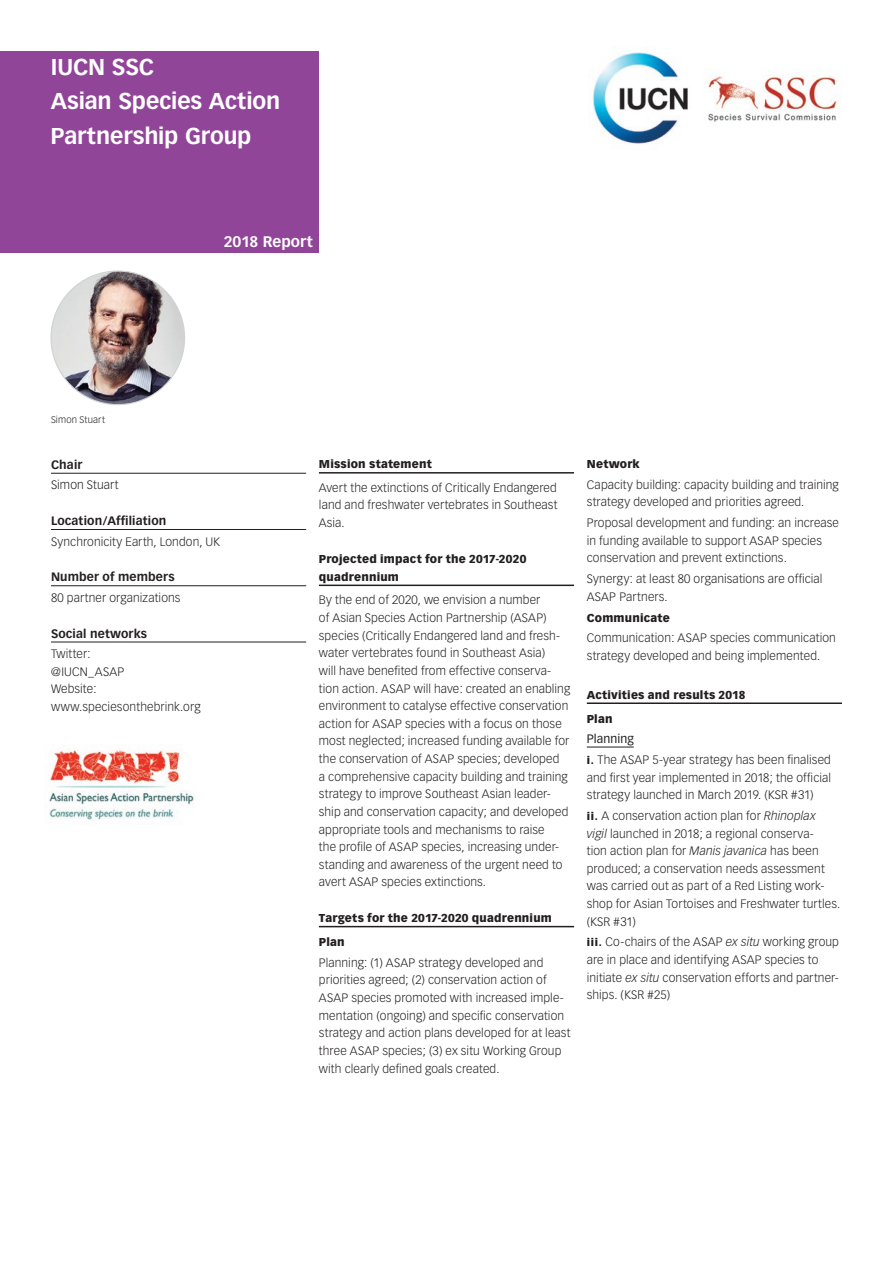
<style>
.page{position:relative;width:893px;height:1263px;background:#fff}
.page>*{position:absolute;margin:0;border:0;box-sizing:border-box;transform-origin:0 0}
.t1{font:700 22.5px/34.5px "Vectora LH";letter-spacing:-.005em;color:#fff}
.t2{font:700 15px "Vectora LH";color:#fff}
.t3{font:300 12px/17.7px "Vectora LH";letter-spacing:.01em;color:#231f20}
.t4{font:700 12px "Vectora LH";letter-spacing:.01em;color:#231f20}
.t5{font:900 11.25px/24.2px "Vectora LH";letter-spacing:.015em;color:#231f20}
.t6{font:300 9.45px "Vectora LH";letter-spacing:.02em;color:#231f20}
.s1{font-weight:400}
.s2{font-weight:900;font-size:10.5px}
.s3{font-style:italic}
</style>
<div class="page">
<hr style="left:319px;top:472px;width:255px;height:2px;background:#231f20">
<hr style="left:319px;top:585px;width:255px;height:1px;background:#231f20">
<hr style="left:319px;top:926px;width:255px;height:1px;background:#231f20">
<hr style="left:587px;top:702px;width:255px;height:2px;background:#231f20">
<hr style="left:587px;top:747px;width:47px;height:1px;background:#231f20">
<div style="left:0;top:51px;width:319px;height:202px;background:#914599"></div>
<img style="left:593px;top:52px;width:244px;height:92px">
<hr style="left:51px;top:473px;width:255px;height:1px;background:#231f20">
<hr style="left:51px;top:529px;width:255px;height:1px;background:#231f20">
<hr style="left:51px;top:585px;width:255px;height:1px;background:#231f20">
<hr style="left:51px;top:642px;width:255px;height:1px;background:#231f20">
<img style="left:51px;top:271px;width:134px;height:134px;border-radius:67px">
<img style="left:49px;top:749px;width:145px;height:71px">
<h1 class="t1" style="left:51px;top:50px;width:231px">IUCN SSC<br>Asian Species Action<br>Partnership Group</h1>
<p class="t2" style="left:224px;top:232px;width:91px">2018 Report</p>
<p class="t6" style="left:51px;top:414px;width:55px">Simon Stuart</p>
<p class="t4" style="left:51px;top:457px;width:33px">Chair</p>
<p class="t3" style="left:51px;top:476px;width:69px">Simon Stuart</p>
<p class="t4" style="left:51px;top:513px;width:117px">Location/Affiliation</p>
<p class="t3" style="left:51px;top:533px;width:171px">Synchronicity Earth, London, UK</p>
<p class="t4" style="left:51px;top:570px;width:125px">Number of members</p>
<p class="t3" style="left:51px;top:589px;width:131px">80 partner organizations</p>
<p class="t4" style="left:51px;top:626px;width:98px">Social networks</p>
<p class="t3" style="left:51px;top:645px;width:151px">Twitter:<br>@IUCN_ASAP<br>Website: www.speciesonthebrink.org</p>
<p class="t5" style="left:319px;top:452px;width:114px">Mission statement</p>
<p class="t3" style="left:319px;top:479px;width:240px;text-align:justify">Avert the extinctions of Critically Endangered land and freshwater vertebrates in Southeast Asia.</p>
<p class="t5" style="left:319px;top:550px;width:209px;line-height:18px">Projected impact for the 2017-2020 quadrennium</p>
<p class="t3" style="left:319px;top:591px;width:253px">By the end of 2020, we envision a number<br>of Asian Species Action Partnership (ASAP) species (Critically Endangered land and fresh&shy;water vertebrates found in Southeast Asia)<br>will have benefited from effective conserva&shy;tion action. ASAP will have: created an enabling environment to catalyse effective conservation action for ASAP species with a focus on those most neglected; increased funding available for the conservation of ASAP species; developed<br>a comprehensive capacity building and training strategy to improve Southeast Asian leader&shy;ship and conservation capacity; and developed appropriate tools and mechanisms to raise<br>the profile of ASAP species, increasing under&shy;standing and awareness of the urgent need to avert ASAP species extinctions.</p>
<p class="t5" style="left:319px;top:906px;width:234px">Targets for the 2017-2020 quadrennium<br>Plan</p>
<p class="t3" style="left:319px;top:954px;width:253px">Planning: (1) ASAP strategy developed and priorities agreed; (2) conservation action of ASAP species promoted with increased imple&shy;mentation (ongoing) and specific conservation strategy and action plans developed for at least three ASAP species; (3) ex situ Working Group with clearly defined goals created.</p>
<p class="t5" style="left:587px;top:452px;width:55px">Network</p>
<p class="t3" style="left:587px;top:476px;width:254px">Capacity building: capacity building and training strategy developed and priorities agreed.</p>
<p class="t3" style="left:587px;top:514px;width:254px">Proposal development and funding: an increase in funding available to support ASAP species conservation and prevent extinctions.</p>
<p class="t3" style="left:587px;top:570px;width:237px">Synergy: at least 80 organisations are official<br>ASAP Partners.</p>
<p class="t5" style="left:587px;top:606px;width:85px">Communicate</p>
<p class="t3" style="left:587px;top:629px;width:251px">Communication: ASAP species communication strategy developed and being implemented.</p>
<p class="t5" style="left:587px;top:682px;width:160px">Activities and results 2018<br>Plan</p>
<p class="t3" style="left:587px;top:729px;width:246px;line-height:20.7px"><span class="s1">Planning<br></span><span class="s2">i.</span> The ASAP 5-year strategy has been finalised</p>
<p class="t3" style="left:587px;top:769px;width:246px">and first year implemented in 2018; the official strategy launched in March 2019. (KSR #31)</p>
<p class="t3" style="left:587px;top:807px;width:255px"><span class="s2">ii.</span> A conservation action plan for <span class="s3">Rhinoplax<br>vigil</span> launched in 2018; a regional conserva-<br>tion action plan for <span class="s3">Manis javanica</span> has been produced; a conservation needs assessment was carried out as part of a Red Listing work&shy;shop for Asian Tortoises and Freshwater turtles. (KSR #31)</p>
<p class="t3" style="left:587px;top:933px;width:254px"><span class="s2">iii.</span> Co-chairs of the ASAP <span class="s3">ex situ</span> working group are in place and identifying ASAP species to initiate <span class="s3">ex situ</span> conservation efforts and partner&shy;ships. (KSR #25)</p>
</div>
